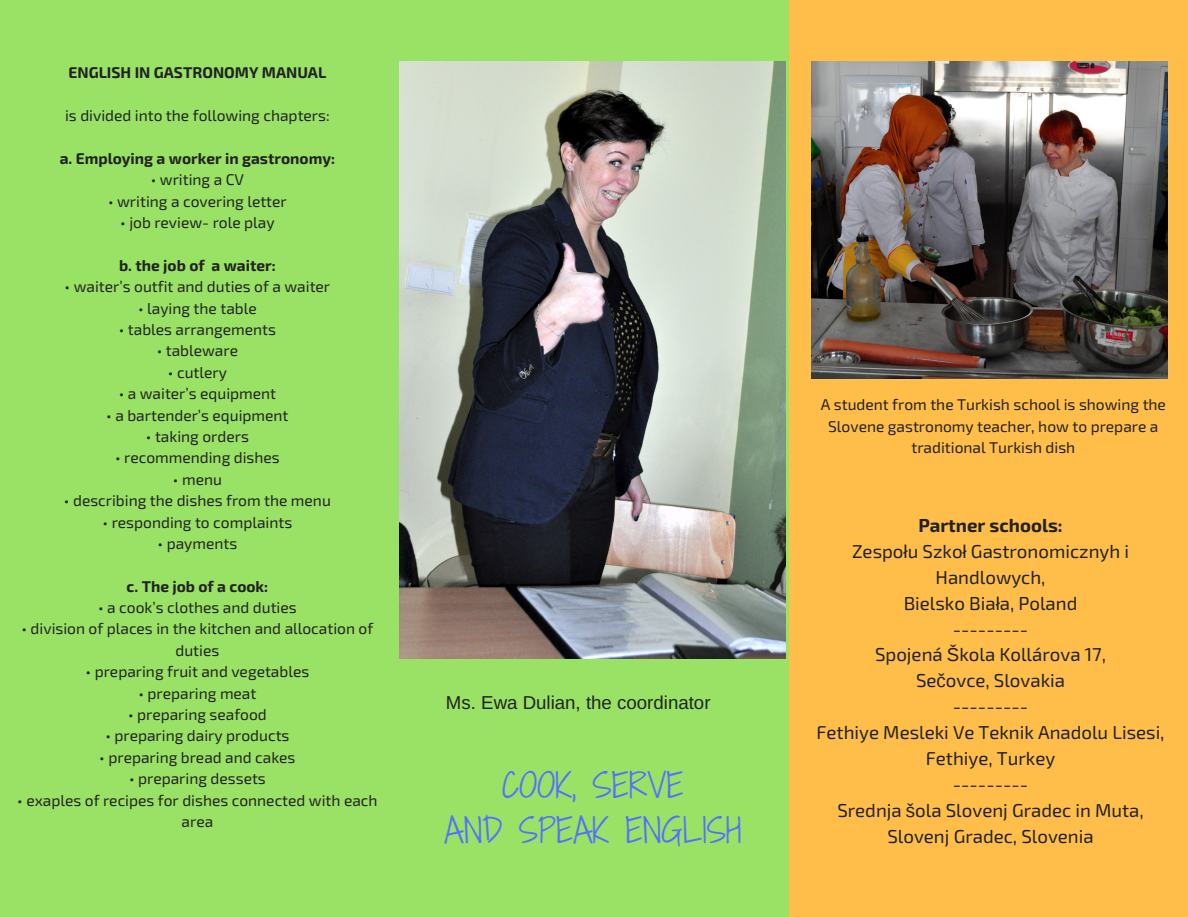
<style>
.page{position:relative;width:1188px;height:917px;background:#fff}
.page>*{position:absolute;margin:0;border:0;box-sizing:border-box;transform-origin:0 0}
.t1{font:32.7px/45px "Shadows Into Light Two";color:#5271ff;text-align:center}
.t2{font:18.75px/25.8px "Exo 2";color:#222;text-align:center}
.t3{font:18.75px "Arimo";color:#222}
.t4{font:15.6px/21.3px "Exo 2";color:#222;text-align:center}
.t5{font:700 15.6px "Exo 2";color:#222}
.s1{font-weight:700}
.s2{font-family:"Liberation Sans"}
</style>
<div class="page">
<div style="left:0;top:0;width:1188px;height:916px;background:#ffbd4a"></div>
<div style="left:0;top:0;width:789px;height:916px;background:#99e265"></div>
<img style="left:399px;top:62px;width:386px;height:596px">
<img style="left:811px;top:62px;width:357px;height:317px">
<p class="t5" style="left:68px;top:63px;width:259px">ENGLISH IN GASTRONOMY MANUAL</p>
<p class="t4" style="left:65px;top:104px;width:266px">is divided into the following chapters:</p>
<p class="t5" style="left:60px;top:148px;width:277px">a. Employing a worker in gastronomy:</p>
<p class="t4" style="left:151px;top:168px;width:95px">• writing a CV</p>
<p class="t4" style="left:108px;top:190px;width:180px">• writing a covering letter</p>
<p class="t4" style="left:120px;top:211px;width:156px">• job review- role play</p>
<p class="t5" style="left:119px;top:255px;width:158px">b. the job of a waiter:</p>
<p class="t4" style="left:65px;top:275px;width:267px">• waiter’s outfit and duties of a waiter</p>
<p class="t4" style="left:138px;top:297px;width:120px">• laying the table</p>
<p class="t4" style="left:119px;top:318px;width:159px">• tables arrangements</p>
<p class="t4" style="left:157px;top:339px;width:83px">• tableware</p>
<p class="t4" style="left:168px;top:361px;width:60px">• cutlery</p>
<p class="t4" style="left:119px;top:382px;width:159px">• a waiter’s equipment</p>
<p class="t4" style="left:106px;top:404px;width:184px">• a bartender’s equipment</p>
<p class="t4" style="left:146px;top:425px;width:105px">• taking orders</p>
<p class="t4" style="left:115px;top:446px;width:166px">• recommending dishes</p>
<p class="t4" style="left:173px;top:468px;width:51px">• menu</p>
<p class="t4" style="left:64px;top:489px;width:268px">• describing the dishes from the menu</p>
<p class="t4" style="left:103px;top:510px;width:191px">• responding to complaints</p>
<p class="t4" style="left:158px;top:532px;width:81px">• payments</p>
<p class="t5" style="left:127px;top:576px;width:143px">c. The job of a cook:</p>
<p class="t4" style="left:98px;top:596px;width:200px">• a cook’s clothes and duties</p>
<p class="t4" style="left:22px;top:617px;width:353px">• division of places in the kitchen and allocation of duties</p>
<p class="t4" style="left:86px;top:660px;width:225px">• preparing fruit and vegetables</p>
<p class="t4" style="left:138px;top:681px;width:120px">• preparing meat</p>
<p class="t4" style="left:128px;top:703px;width:140px">• preparing seafood</p>
<p class="t4" style="left:105px;top:724px;width:186px">• preparing dairy products</p>
<p class="t4" style="left:99px;top:746px;width:198px">• preparing bread and cakes</p>
<p class="t4" style="left:129px;top:767px;width:138px">• preparing dessets</p>
<p class="t4" style="left:17px;top:788px;width:362px">• exaples of recipes for dishes connected with each area</p>
<p class="t3" style="left:446px;top:691px;width:266px">Ms. Ewa Dulian, the coordinator</p>
<h1 class="t1" style="left:445px;top:762px;width:298px">COOK, SERVE<br>AND SPEAK ENGLISH</h1>
<p class="t4" style="left:821px;top:393px;width:347px">A student from the Turkish school is showing the<br>Slovene gastronomy teacher, how to prepare a traditional Turkish dish</p>
<p class="t2" style="left:817px;top:511px;width:350px"><span class="s1">Partner schools:<br></span>Zespo<span class="s2">ł</span>u Szko<span class="s2">ł</span> Gastronomicznyh i<br>Handlowych,<br>Bielsko Bia<span class="s2">ł</span>a, Poland<br>---------<br>Spojená <span class="s2">Š</span>kola Kollárova 17,<br>Se<span class="s2">č</span>ovce, Slovakia<br>---------<br>Fethiye Mesleki Ve Teknik Anadolu Lisesi,<br>Fethiye, Turkey<br>---------<br>Srednja <span class="s2">š</span>ola Slovenj Gradec in Muta,<br>Slovenj Gradec, Slovenia</p>
</div>
